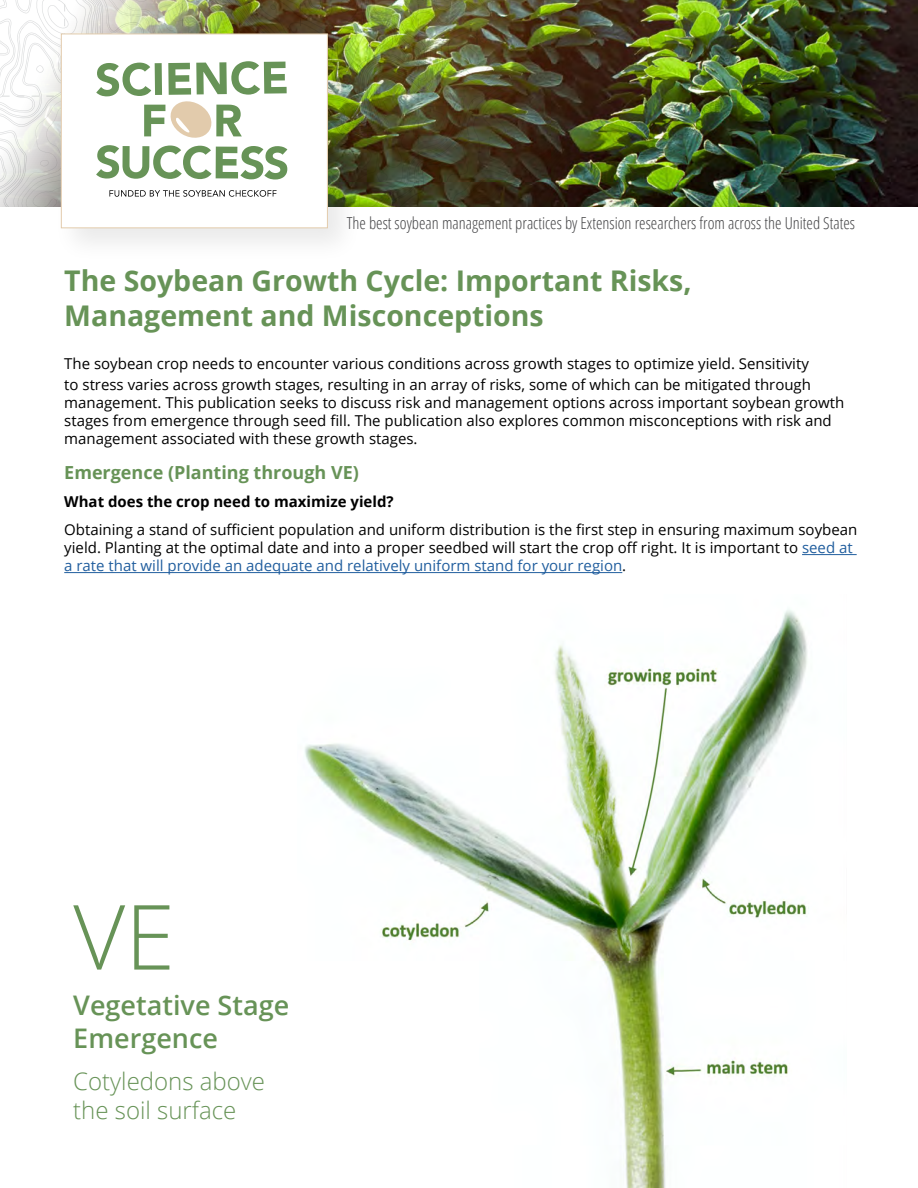
<style>
.page{position:relative;width:918px;height:1188px;background:#fff}
.page>*{position:absolute;margin:0;border:0;box-sizing:border-box;transform-origin:0 0}
.t1{font:300 90px "Open Sans";color:#679357}
.t2{font:700 28.5px/34.2px "Open Sans";color:#679357}
.t3{font:600 27px/32.4px "Open Sans";color:#679357}
.t4{font:300 24px/28.8px "Open Sans";color:#679357}
.t5{font:700 18px "Open Sans";color:#679357}
.t6{font:300 condensed 16.5px "Open Sans";color:#434345}
.t7{font:15px/18px "Open Sans";color:#000}
.t8{font:700 15px "Open Sans";color:#000}
.s1{color:#215e9e}
</style>
<div class="page">
<img style="left:304px;top:609px;width:505px;height:579px">
<img style="left:577px;top:0;width:341px;height:206px">
<div style="left:53px;top:26px;width:310px;height:238px;background:#000;opacity:.09"></div>
<div style="left:61px;top:34px;width:266px;height:194px;background:#fff"></div>
<img style="left:0;top:0;width:577px;height:206px">
<div style="left:61px;top:33px;width:267px;height:195px;border:1px solid #e2cbac"></div>
<hr style="left:802px;top:554px;width:55px;height:1px;background:#215e9e">
<hr style="left:64px;top:572px;width:558px;height:1px;background:#215e9e">
<p class="t6" style="left:347px;top:212px;width:510px">The best soybean management practices by Extension researchers from across the United States</p>
<h2 class="t2" style="left:64px;top:263px;width:629px">The Soybean Growth Cycle: Important Risks,<br>Management and Misconceptions</h2>
<p class="t7" style="left:64px;top:353px;width:748px;line-height:21px">The soybean crop needs to encounter various conditions across growth stages to optimize yield. Sensitivity to stress varies across growth stages, resulting in an array of risks, some of which can be mitigated through</p>
<p class="t7" style="left:64px;top:393px;width:782px">management. This publication seeks to discuss risk and management options across important soybean growth stages from emergence through seed fill. The publication also explores common misconceptions with risk and management associated with these growth stages.</p>
<p class="t5" style="left:64px;top:460px;width:296px">Emergence (Planting through VE)</p>
<p class="t8" style="left:64px;top:491px;width:331px">What does the crop need to maximize yield?</p>
<p class="t7" style="left:64px;top:521px;width:795px">Obtaining a stand of sufficient population and uniform distribution is the first step in ensuring maximum soybean yield. Planting at the optimal date and into a proper seedbed will start the crop off right. It is important to <span class="s1">seed at a rate that will provide an adequate and relatively uniform stand for your region</span>.</p>
<h1 class="t1" style="left:73px;top:875px;width:103px">VE</h1>
<h3 class="t3" style="left:73px;top:989px;width:218px">Vegetative Stage<br>Emergence</h3>
<h3 class="t4" style="left:73px;top:1066px;width:193px">Cotyledons above the soil surface</h3>
</div>
